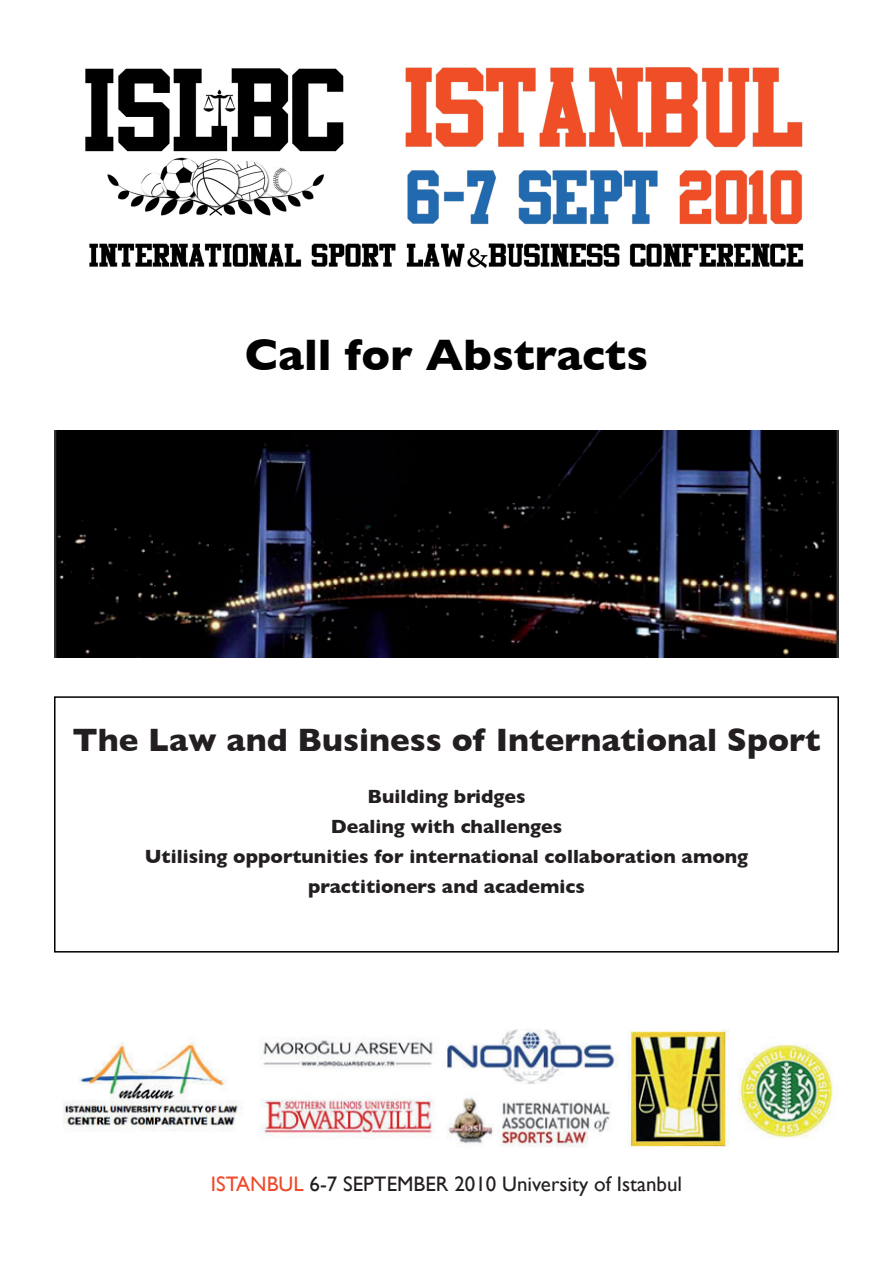
<style>
.page{position:relative;width:893px;height:1263px;background:#fff}
.page>*{position:absolute;margin:0;border:0;box-sizing:border-box;transform-origin:0 0}
.t1{font:700 45px "Gill Sans";color:#000}
.t2{font:700 33px "Gill Sans";color:#231f20}
.t3{font:21px "Gill Sans";color:#231f20}
.t4{font:700 19.5px/30px "Gill Sans";color:#231f20;text-align:center}
.s1{color:#ef4a2b}
</style>
<div class="page">
<div style="left:54px;top:696px;width:785px;height:256px;border:2px solid #000"></div>
<img style="left:85px;top:67px;width:719px;height:201px">
<img style="left:54px;top:430px;width:785px;height:228px">
<img style="left:63px;top:1029px;width:773px;height:118px">
<h1 class="t1" style="left:245px;top:328px;width:405px">Call for Abstracts</h1>
<h2 class="t2" style="left:72px;top:720px;width:750px">The Law and Business of International Sport</h2>
<p class="t4" style="left:145px;top:781px;width:605px">Building bridges<br>Dealing with challenges<br>Utilising opportunities for international collaboration among practitioners and academics</p>
<p class="t3" style="left:211px;top:1171px;width:473px"><span class="s1">ISTANBUL</span> 6-7 SEPTEMBER 2010 University of Istanbul</p>
</div>
